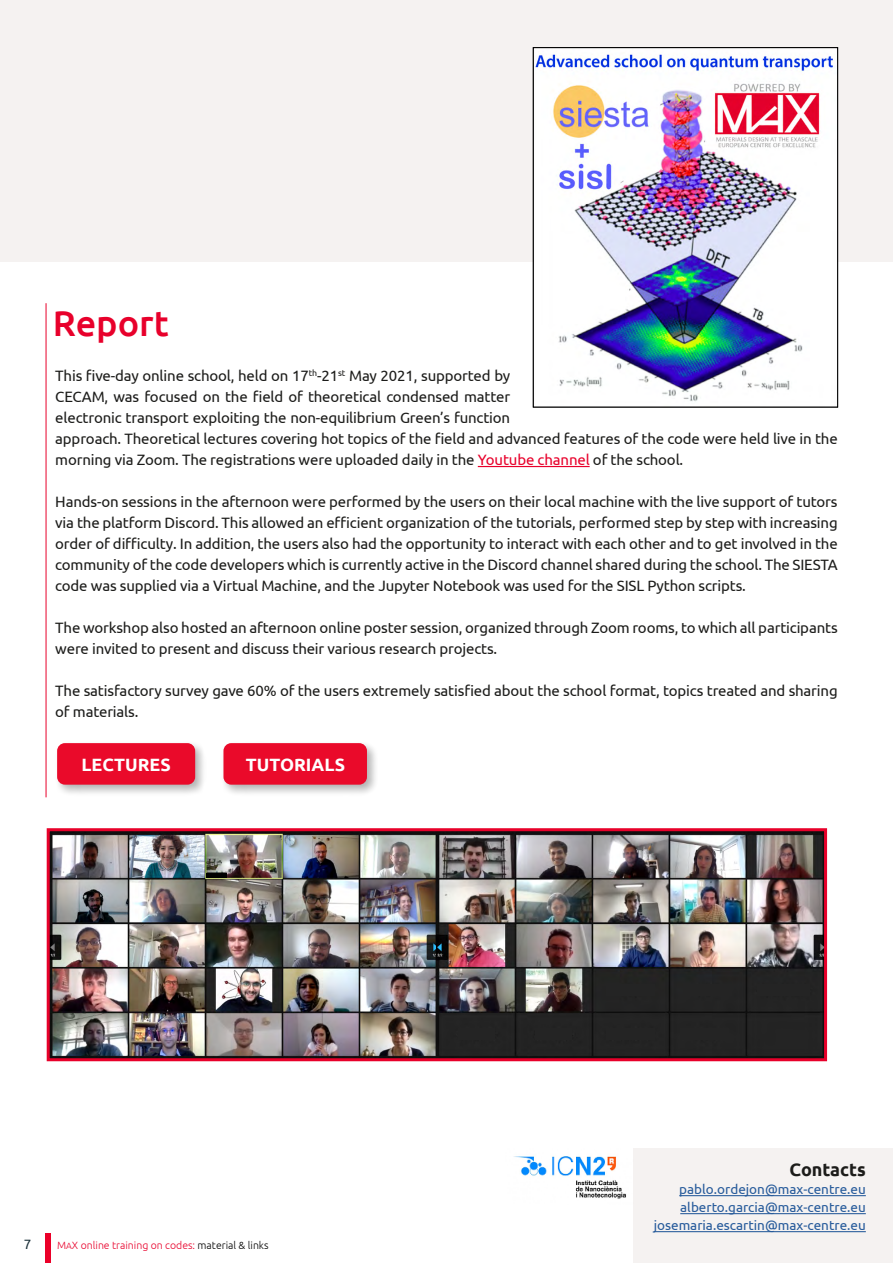
<style>
.page{position:relative;width:893px;height:1263px;background:#fff}
.page>*{position:absolute;margin:0;border:0;box-sizing:border-box;transform-origin:0 0}
.t1{font:500 36px "Ubuntu";color:#e8002b}
.t2{font:700 18px "Ubuntu";color:#1c1c1a}
.t3{font:700 17.85px "Ubuntu";color:#fff}
.t4{font:15px/21px "Ubuntu";letter-spacing:-.01em;color:#1c1c1a}
.t5{font:13.5px/18px "Ubuntu";color:#275b9b;text-align:right}
.t6{font:13.5px "Ubuntu";color:#1c313a}
.t7{font:300 10.5px "Ubuntu";color:#e8002b}
.s1{color:#e8002b}
.s2{font-size:9px}
.s3{color:#000}
</style>
<div class="page">
<div style="left:46px;top:1233px;width:5px;height:30px;background:#eb0029"></div>
<div style="left:634px;top:1149px;width:259px;height:114px;background:#f5f2f1"></div>
<div style="left:0;top:0;width:893px;height:261px;background:#f5f2f1"></div>
<hr style="left:679px;top:1195px;width:187px;height:1px;background:#275b9b">
<hr style="left:680px;top:1213px;width:186px;height:1px;background:#275b9b">
<hr style="left:654px;top:1231px;width:212px;height:1px;background:#275b9b">
<img style="left:514px;top:1149px;width:120px;height:55px">
<hr style="left:478px;top:466px;width:112px;height:1px;background:#e8002b">
<hr style="left:46px;top:303px;width:1px;height:494px;background:#e8002b">
<div style="left:54px;top:739px;width:153px;height:58px;background:#000;opacity:.3"></div>
<div style="left:57px;top:743px;width:138px;height:42px;background:#ea0a2a;border-radius:8px"></div>
<div style="left:220px;top:739px;width:159px;height:58px;background:#000;opacity:.3"></div>
<div style="left:223px;top:743px;width:144px;height:42px;background:#ea0a2a;border-radius:8px"></div>
<img style="left:535px;top:49px;width:301px;height:353px">
<div style="left:533px;top:47px;width:305px;height:360px;border:1px solid #000"></div>
<img style="left:51px;top:832px;width:772px;height:225px">
<div style="left:47px;top:828px;width:780px;height:233px;border:3px solid #e8002a"></div>
<hr style="left:206px;top:873px;width:21px;height:4px;background:#000">
<div style="left:458px;top:1028px;width:37px;height:12px;background:#242424"></div>
<div style="left:535px;top:1028px;width:37px;height:12px;background:#242424"></div>
<div style="left:606px;top:1028px;width:49px;height:12px;background:#242424"></div>
<div style="left:606px;top:984px;width:49px;height:11px;background:#242424"></div>
<div style="left:683px;top:984px;width:49px;height:11px;background:#242424"></div>
<div style="left:757px;top:984px;width:52px;height:11px;background:#242424"></div>
<div style="left:680px;top:1028px;width:49px;height:12px;background:#242424"></div>
<h1 class="t1" style="left:53px;top:300px;width:118px">Report</h1>
<p class="t4" style="left:55px;top:364px;width:784px">This five-day online school, held on 17<sup>th</sup>-21<sup>st</sup> May 2021, supported by<br>CECAM, was focused on the field of theoretical condensed matter<br>electronic transport exploiting the non-equilibrium Green’s function<br>approach. Theoretical lectures covering hot topics of the field and advanced features of the code were held live in the morning via Zoom. The registrations were uploaded daily in the <span class="s1">Youtube channel</span> of the school.</p>
<p class="t4" style="left:55px;top:490px;width:784px;text-align:justify">Hands-on sessions in the afternoon were performed by the users on their local machine with the live support of tutors via the platform Discord. This allowed an efficient organization of the tutorials, performed step by step with increasing order of difficulty. In addition, the users also had the opportunity to interact with each other and to get involved in the community of the code developers which is currently active in the Discord channel shared during the school. The SIESTA code was supplied via a Virtual Machine, and the Jupyter Notebook was used for the SISL Python scripts.</p>
<p class="t4" style="left:55px;top:616px;width:784px">The workshop also hosted an afternoon online poster session, organized through Zoom rooms, to which all participants were invited to present and discuss their various research projects.</p>
<p class="t4" style="left:55px;top:679px;width:784px">The satisfactory survey gave 60% of the users extremely satisfied about the school format, topics treated and sharing of materials.</p>
<p class="t3" style="left:82px;top:754px;width:91px">LECTURES</p>
<p class="t3" style="left:246px;top:754px;width:101px">TUTORIALS</p>
<p class="t6" style="left:24px;top:1236px;width:9px">7</p>
<p class="t7" style="left:57px;top:1238px;width:213px">M<span class="s2">A</span>X online training on codes: <span class="s3">material &amp; links</span></p>
<p class="t2" style="left:789px;top:1159px;width:78px">Contacts</p>
<p class="t5" style="left:654px;top:1180px;width:214px">pablo.ordejon@max-centre.eu alberto.garcia@max-centre.eu josemaria.escartin@max-centre.eu</p>
</div>
